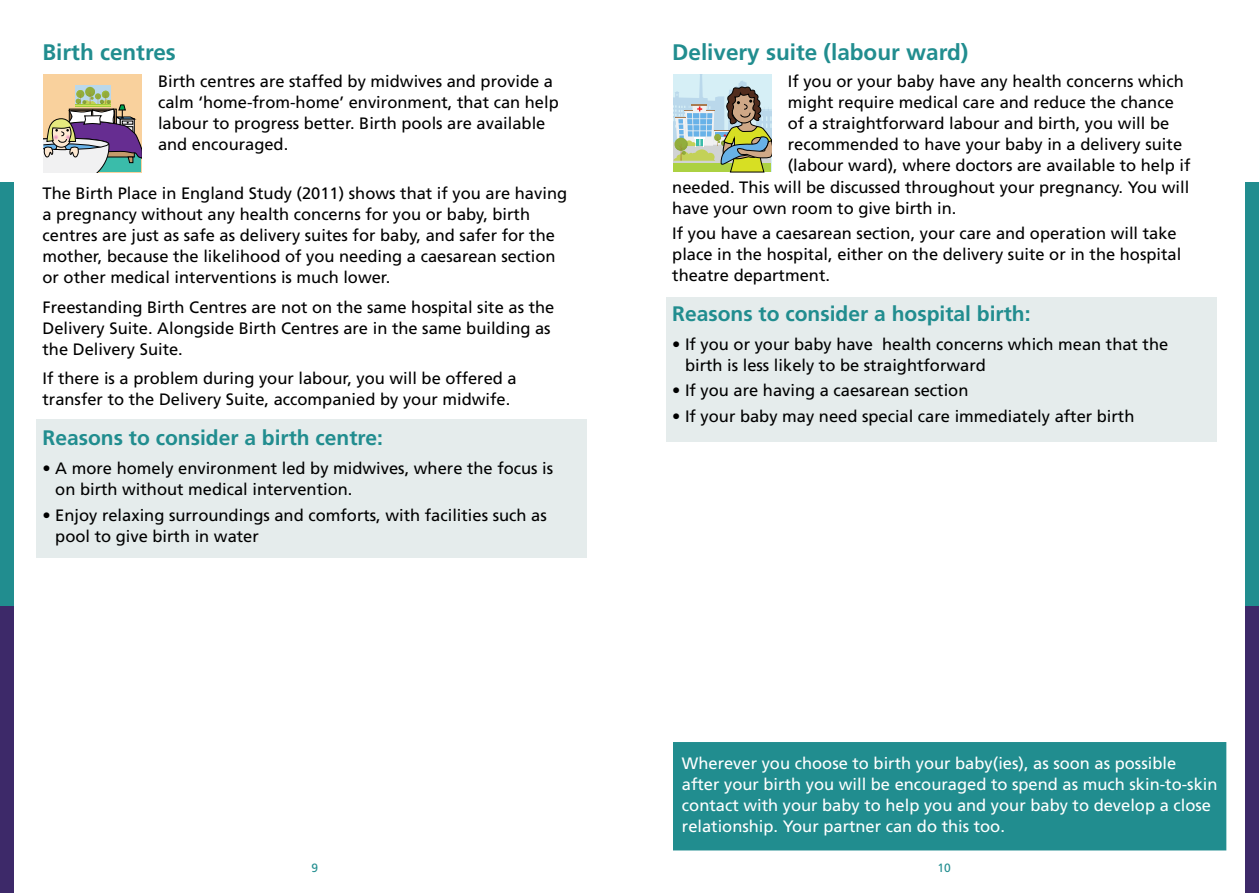
<style>
.page{position:relative;width:1259px;height:893px;background:#fff}
.page>*{position:absolute;margin:0;border:0;box-sizing:border-box;transform-origin:0 0}
.t1{font:700 22.5px "Frutiger";color:#218d8f}
.t2{font:700 21px "Frutiger";color:#218d8f}
.t3{font:16.5px/21px "Frutiger";color:#000}
.t4{font:16.5px/21px "Frutiger";color:#fff}
.t5{font:12px "Frutiger";color:#218d8f}
</style>
<div class="page">
<div style="left:0;top:182px;width:14px;height:424px;background:#218d8f"></div>
<div style="left:0;top:606px;width:14px;height:287px;background:#3d2969"></div>
<div style="left:1245px;top:182px;width:14px;height:424px;background:#218d8f"></div>
<div style="left:1245px;top:606px;width:14px;height:287px;background:#3d2969"></div>
<div style="left:673px;top:742px;width:553px;height:108px;background:#218d8f"></div>
<div style="left:37px;top:420px;width:550px;height:138px;background:#e5ecec"></div>
<div style="left:43px;top:74px;width:98px;height:98px;background:#f9d19d"></div>
<div style="left:75px;top:86px;width:35px;height:20px;background:#bad8eb"></div>
<svg style="left:85px;top:87px;width:10px;height:10px"></svg>
<svg style="left:43px;top:89px;width:98px;height:83px"></svg>
<div style="left:666px;top:297px;width:550px;height:144px;background:#e5ecec"></div>
<svg style="left:673px;top:74px;width:98px;height:98px;background:#b0c0a7"></svg>
<h1 class="t1" style="left:43px;top:39px;width:135px">Birth centres</h1>
<p class="t3" style="left:158px;top:71px;width:402px">Birth centres are staffed by midwives and provide a calm ‘home-from-home’ environment, that can help labour to progress better. Birth pools are available and encouraged.</p>
<p class="t3" style="left:43px;top:183px;width:526px">The Birth Place in England Study (2011) shows that if you are having a pregnancy without any health concerns for you or baby, birth centres are just as safe as delivery suites for baby, and safer for the mother, because the likelihood of you needing a caesarean section or other medical interventions is much lower.</p>
<p class="t3" style="left:43px;top:296px;width:513px">Freestanding Birth Centres are not on the same hospital site as the<br>Delivery Suite. Alongside Birth Centres are in the same building as the Delivery Suite.</p>
<p class="t3" style="left:43px;top:368px;width:476px">If there is a problem during your labour, you will be offered a transfer to the Delivery Suite, accompanied by your midwife.</p>
<p class="t2" style="left:43px;top:425px;width:342px">Reasons to consider a birth centre:</p>
<p class="t3" style="left:55px;top:458px;width:499px;text-indent:-13px">• A more homely environment led by midwives, where the focus is on birth without medical intervention.</p>
<p class="t3" style="left:55px;top:504px;width:493px;text-indent:-13px">• Enjoy relaxing surroundings and comforts, with facilities such as pool to give birth in water</p>
<h1 class="t1" style="left:672px;top:39px;width:297px">Delivery suite (labour ward)</h1>
<p class="t3" style="left:788px;top:71px;width:404px">If you or your baby have any health concerns which might require medical care and reduce the chance of a straightforward labour and birth, you will be recommended to have your baby in a delivery suite (labour ward), where doctors are available to help if</p>
<p class="t3" style="left:672px;top:177px;width:518px">needed. This will be discussed throughout your pregnancy. You will have your own room to give birth in.</p>
<p class="t3" style="left:672px;top:223px;width:510px">If you have a caesarean section, your care and operation will take place in the hospital, either on the delivery suite or in the hospital theatre department.</p>
<p class="t2" style="left:672px;top:301px;width:360px">Reasons to consider a hospital birth:</p>
<p class="t3" style="left:685px;top:334px;width:485px;text-indent:-13px">• If you or your baby have health concerns which mean that the birth is less likely to be straightforward</p>
<p class="t3" style="left:672px;top:380px;width:298px">• If you are having a caesarean section</p>
<p class="t3" style="left:672px;top:405px;width:464px">• If your baby may need special care immediately after birth</p>
<p class="t4" style="left:682px;top:752px;width:537px">Wherever you choose to birth your baby(ies), as soon as possible after your birth you will be encouraged to spend as much skin-to-skin contact with your baby to help you and your baby to develop a close relationship. Your partner can do this too.</p>
<p class="t5" style="left:311px;top:861px;width:8px">9</p>
<p class="t5" style="left:937px;top:861px;width:15px">10</p>
</div>
